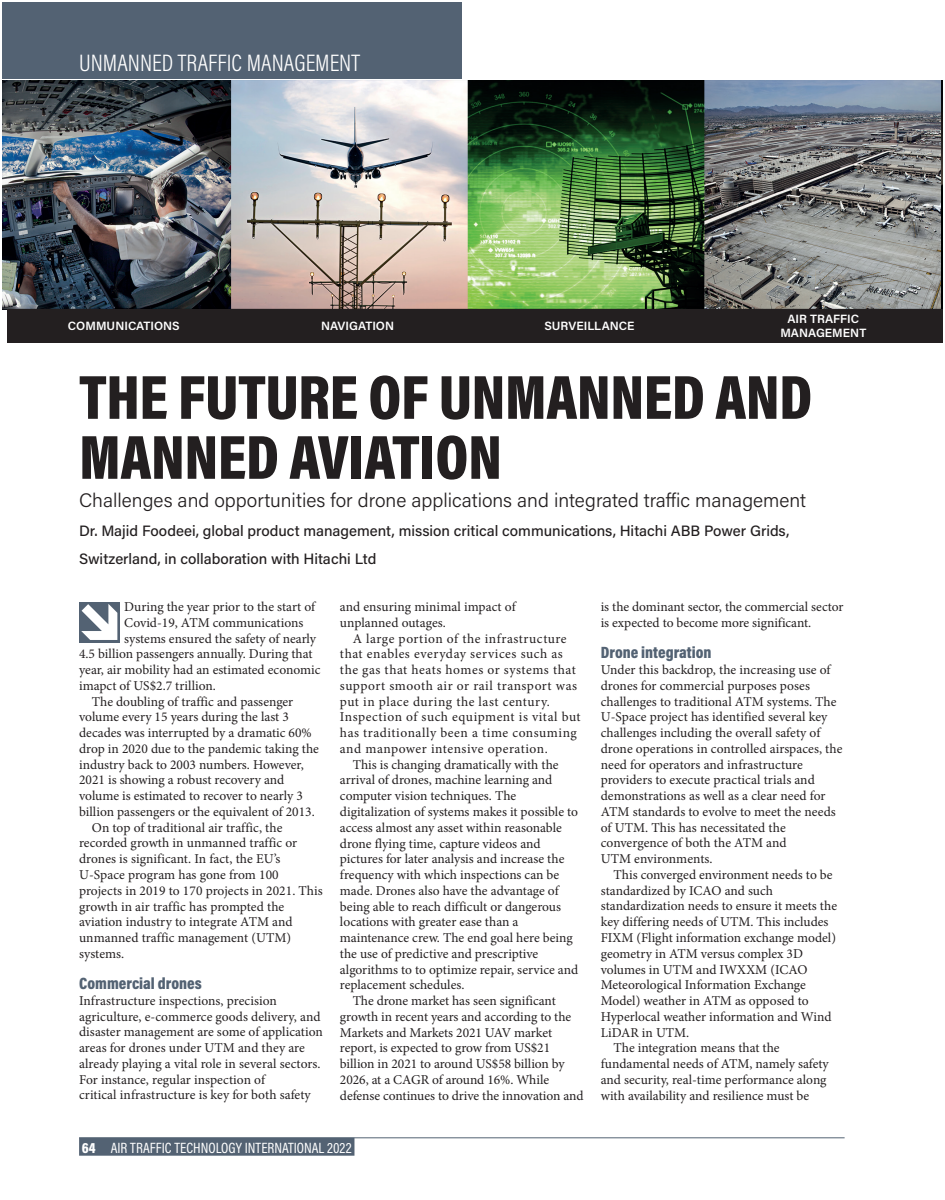
<style>
.page{position:relative;width:945px;height:1200px;background:#fff}
.page>*{position:absolute;margin:0;border:0;box-sizing:border-box;transform-origin:0 0}
.t1{font:900 63px/60px "Acumin Pro Cond";letter-spacing:-.005em;color:#231f20}
.t2{font:300 24px "Acumin Pro Cond";color:#fff}
.t3{font:300 19.5px "Acumin Pro";color:#231f20}
.t4{font:900 16.5px "Acumin Pro Cond";color:#536273}
.t5{font:500 15px/28.5px "Acumin Pro";color:#231f20}
.t6{font:15px "Acumin Pro Cond";color:#fff}
.t7{font:13.5px/15.8px "Minion Pro";color:#231f20}
.t8{font:13.5px "Minion Pro";letter-spacing:.035em;color:#231f20}
.t9{font:13.5px "Minion Pro";letter-spacing:.04em;color:#231f20}
.t10{font:600 12px/14.4px "Acumin Pro";color:#fff;text-align:center}
.s1{font-weight:900}
</style>
<div class="page">
<hr style="left:79px;top:1137px;width:765px;height:1px;background:#536273">
<div style="left:79px;top:1138px;width:275px;height:18px;background:#536273"></div>
<div style="left:3px;top:3px;width:459px;height:76px;background:#536273"></div>
<div style="left:79px;top:602px;width:41px;height:41px;background:#536273"></div>
<svg style="left:81px;top:604px;width:36px;height:36px"></svg>
<img style="left:3px;top:81px;width:939px;height:228px">
<div style="left:7px;top:309px;width:234px;height:34px;background:#231f20"></div>
<div style="left:241px;top:309px;width:234px;height:34px;background:#231f20"></div>
<div style="left:472px;top:309px;width:234px;height:34px;background:#231f20"></div>
<div style="left:706px;top:309px;width:234px;height:34px;background:#231f20"></div>
<hr style="left:940px;top:309px;width:2px;height:34px;background:#231f20">
<p class="t2" style="left:79px;top:47px;width:282px">UNMANNED TRAFFIC MANAGEMENT</p>
<p class="t10" style="left:68px;top:318px;width:113px">COMMUNICATIONS</p>
<p class="t10" style="left:321px;top:318px;width:74px">NAVIGATION</p>
<p class="t10" style="left:544px;top:318px;width:91px">SURVEILLANCE</p>
<p class="t10" style="left:780px;top:311px;width:87px">AIR TRAFFIC<br>MANAGEMENT</p>
<p class="t1" style="left:79px;top:366px;width:735px">THE FUTURE OF UNMANNED AND<br>MANNED AVIATION</p>
<p class="t3" style="left:79px;top:487px;width:728px">Challenges and opportunities for drone applications and integrated traffic management</p>
<p class="t5" style="left:79px;top:516px;width:712px">Dr. Majid Foodeei, global product management, mission critical communications, Hitachi ABB Power Grids,<br>Switzerland, in collaboration with Hitachi Ltd</p>
<p class="t7" style="left:124px;top:599px;width:192px">During the year prior to the start of</p>
<p class="t7" style="left:124px;top:615px;width:181px">Covid-19, ATM communications</p>
<p class="t7" style="left:124px;top:631px;width:193px">systems ensured the safety of nearly</p>
<p class="t7" style="left:79px;top:646px;width:235px">4.5 billion passengers annually. During that</p>
<p class="t7" style="left:79px;top:662px;width:243px">year, air mobility had an estimated economic</p>
<p class="t7" style="left:79px;top:678px;width:138px">imapct of US$2.7 trillion.</p>
<p class="t7" style="left:92px;top:694px;width:203px">The doubling of traffic and passenger</p>
<p class="t7" style="left:79px;top:709px;width:211px">volume every 15 years during the last 3</p>
<p class="t7" style="left:79px;top:725px;width:234px">decades was interrupted by a dramatic 60%</p>
<p class="t7" style="left:79px;top:741px;width:241px">drop in 2020 due to the pandemic taking the</p>
<p class="t7" style="left:79px;top:757px;width:226px">industry back to 2003 numbers. However,</p>
<p class="t7" style="left:79px;top:772px;width:207px">2021 is showing a robust recovery and</p>
<p class="t7" style="left:79px;top:788px;width:225px">volume is estimated to recover to nearly 3</p>
<p class="t7" style="left:79px;top:804px;width:237px">billion passengers or the equivalent of 2013.</p>
<p class="t7" style="left:92px;top:820px;width:192px">On top of traditional air traffic, the</p>
<p class="t7" style="left:79px;top:835px;width:220px">recorded growth in unmanned traffic or</p>
<p class="t7" style="left:79px;top:851px;width:203px">drones is significant. In fact, the EU’s</p>
<p class="t7" style="left:79px;top:867px;width:201px">U-Space program has gone from 100</p>
<p class="t7" style="left:79px;top:883px;width:245px">projects in 2019 to 170 projects in 2021. This</p>
<p class="t7" style="left:79px;top:898px;width:207px">growth in air traffic has prompted the</p>
<p class="t7" style="left:79px;top:914px;width:215px">aviation industry to integrate ATM and</p>
<p class="t7" style="left:79px;top:930px;width:214px">unmanned traffic management (UTM)</p>
<p class="t7" style="left:79px;top:946px;width:47px">systems.</p>
<p class="t4" style="left:79px;top:973px;width:124px">Commercial drones</p>
<p class="t7" style="left:79px;top:993px;width:245px">Infrastructure inspections, precision agriculture, e-commerce goods delivery, and disaster management are some of application areas for drones under UTM and they are already playing a vital role in several sectors.<br>For instance, regular inspection of<br>critical infrastructure is key for both safety</p>
<p class="t7" style="left:340px;top:599px;width:177px">and ensuring minimal impact of</p>
<p class="t7" style="left:340px;top:615px;width:107px">unplanned outages.</p>
<p class="t9" style="left:353px;top:629px;width:215px">A large portion of the infrastructure</p>
<p class="t9" style="left:340px;top:645px;width:224px">that enables everyday services such as</p>
<p class="t8" style="left:340px;top:661px;width:237px">the gas that heats homes or systems that</p>
<p class="t8" style="left:340px;top:677px;width:239px">support smooth air or rail transport was</p>
<p class="t9" style="left:340px;top:692px;width:211px">put in place during the last century.</p>
<p class="t8" style="left:340px;top:708px;width:242px">Inspection of such equipment is vital but</p>
<p class="t9" style="left:340px;top:724px;width:238px">has traditionally been a time consuming</p>
<p class="t8" style="left:340px;top:740px;width:209px">and manpower intensive operation.</p>
<p class="t7" style="left:353px;top:757px;width:207px">This is changing dramatically with the</p>
<p class="t7" style="left:340px;top:772px;width:214px">arrival of drones, machine learning and</p>
<p class="t7" style="left:340px;top:788px;width:178px">computer vision techniques. The</p>
<p class="t7" style="left:340px;top:804px;width:240px">digitalization of systems makes it possible to</p>
<p class="t7" style="left:340px;top:820px;width:223px">access almost any asset within reasonable</p>
<p class="t7" style="left:340px;top:835px;width:202px">drone flying time, capture videos and</p>
<p class="t7" style="left:340px;top:851px;width:226px">pictures for later analysis and increase the</p>
<p class="t7" style="left:340px;top:867px;width:221px">frequency with which inspections can be</p>
<p class="t7" style="left:340px;top:883px;width:220px">made. Drones also have the advantage of</p>
<p class="t7" style="left:340px;top:898px;width:223px">being able to reach difficult or dangerous</p>
<p class="t7" style="left:340px;top:914px;width:180px">locations with greater ease than a</p>
<p class="t7" style="left:340px;top:930px;width:234px">maintenance crew. The end goal here being</p>
<p class="t7" style="left:340px;top:946px;width:200px">the use of predictive and prescriptive</p>
<p class="t7" style="left:340px;top:961px;width:240px">algorithms to to optimize repair, service and</p>
<p class="t7" style="left:340px;top:977px;width:126px">replacement schedules.</p>
<p class="t7" style="left:353px;top:993px;width:205px">The drone market has seen significant</p>
<p class="t7" style="left:340px;top:1009px;width:233px">growth in recent years and according to the</p>
<p class="t7" style="left:340px;top:1024px;width:214px">Markets and Markets 2021 UAV market</p>
<p class="t7" style="left:340px;top:1040px;width:212px">report, is expected to grow from US$21</p>
<p class="t7" style="left:340px;top:1056px;width:226px">billion in 2021 to around US$58 billion by</p>
<p class="t7" style="left:340px;top:1072px;width:211px">2026, at a CAGR of around 16%. While</p>
<p class="t7" style="left:340px;top:1087px;width:245px">defense continues to drive the innovation and</p>
<p class="t6" style="left:82px;top:1138px;width:271px"><span class="s1">64</span> AIR TRAFFIC TECHNOLOGY INTERNATIONAL 2022</p>
<p class="t7" style="left:601px;top:599px;width:244px">is the dominant sector, the commercial sector is expected to become more significant.</p>
<p class="t4" style="left:601px;top:642px;width:112px">Drone integration</p>
<p class="t7" style="left:601px;top:662px;width:231px">Under this backdrop, the increasing use of</p>
<p class="t7" style="left:601px;top:678px;width:211px">drones for commercial purposes poses</p>
<p class="t7" style="left:601px;top:694px;width:237px">challenges to traditional ATM systems. The</p>
<p class="t7" style="left:601px;top:709px;width:228px">U-Space project has identified several key</p>
<p class="t7" style="left:601px;top:725px;width:221px">challenges including the overall safety of</p>
<p class="t7" style="left:601px;top:741px;width:243px">drone operations in controlled airspaces, the</p>
<p class="t7" style="left:601px;top:757px;width:204px">need for operators and infrastructure</p>
<p class="t7" style="left:601px;top:772px;width:215px">providers to execute practical trials and</p>
<p class="t7" style="left:601px;top:788px;width:226px">demonstrations as well as a clear need for</p>
<p class="t7" style="left:601px;top:804px;width:236px">ATM standards to evolve to meet the needs</p>
<p class="t7" style="left:601px;top:820px;width:186px">of UTM. This has necessitated the</p>
<p class="t7" style="left:601px;top:835px;width:187px">convergence of both the ATM and</p>
<p class="t7" style="left:601px;top:851px;width:113px">UTM environments.</p>
<p class="t7" style="left:613px;top:867px;width:221px">This converged environment needs to be</p>
<p class="t7" style="left:601px;top:883px;width:174px">standardized by ICAO and such</p>
<p class="t7" style="left:601px;top:898px;width:238px">standardization needs to ensure it meets the</p>
<p class="t7" style="left:601px;top:914px;width:229px">key differing needs of UTM. This includes</p>
<p class="t7" style="left:601px;top:930px;width:237px">FIXM (Flight information exchange model)</p>
<p class="t7" style="left:601px;top:946px;width:204px">geometry in ATM versus complex 3D</p>
<p class="t7" style="left:601px;top:961px;width:208px">volumes in UTM and IWXXM (ICAO</p>
<p class="t7" style="left:601px;top:977px;width:207px">Meteorological Information Exchange</p>
<p class="t7" style="left:601px;top:993px;width:209px">Model) weather in ATM as opposed to</p>
<p class="t7" style="left:601px;top:1009px;width:232px">Hyperlocal weather information and Wind</p>
<p class="t7" style="left:601px;top:1024px;width:90px">LiDAR in UTM.</p>
<p class="t7" style="left:613px;top:1040px;width:168px">The integration means that the</p>
<p class="t7" style="left:601px;top:1056px;width:229px">fundamental needs of ATM, namely safety</p>
<p class="t7" style="left:601px;top:1072px;width:227px">and security, real-time performance along</p>
<p class="t7" style="left:601px;top:1087px;width:210px">with availability and resilience must be</p>
</div>
